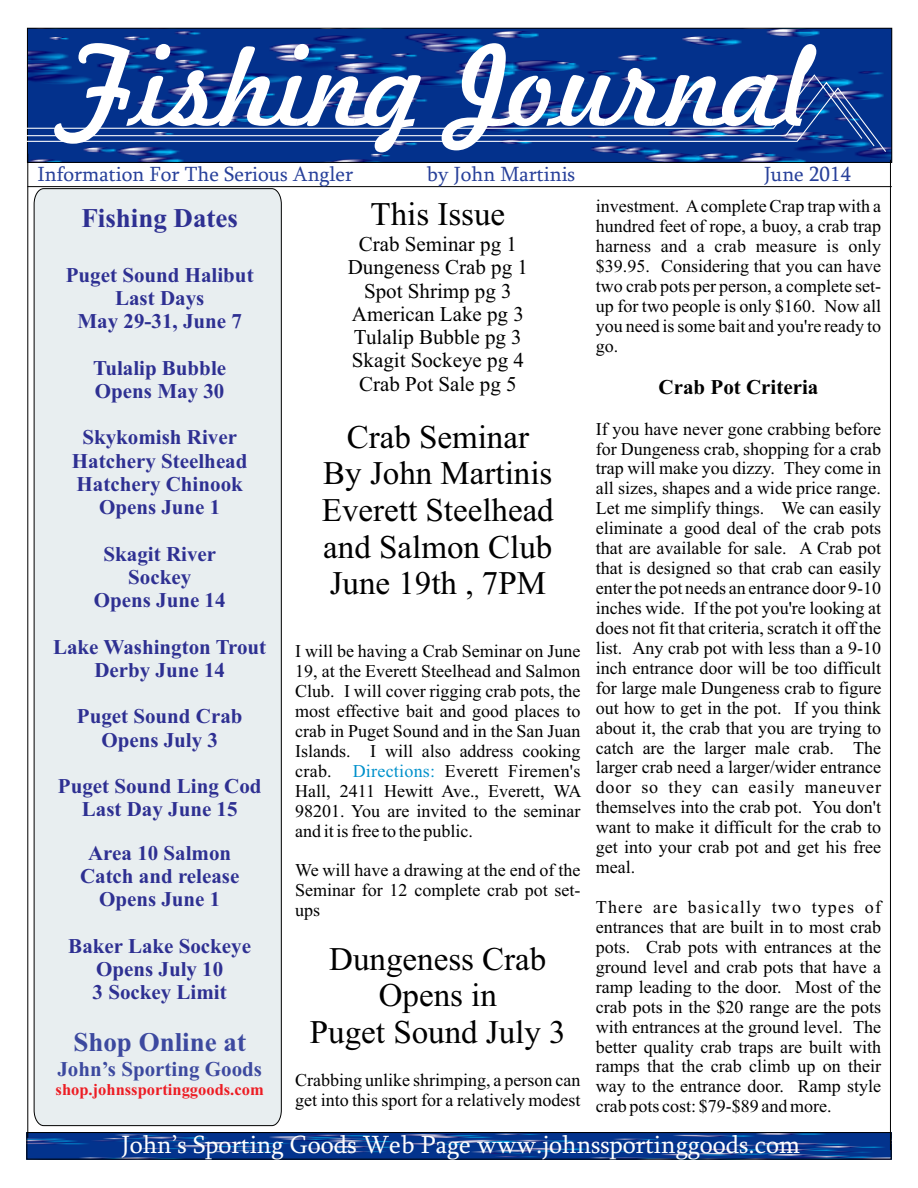
<style>
.page{position:relative;width:918px;height:1188px;background:#fff}
.page>*{position:absolute;margin:0;border:0;box-sizing:border-box;transform-origin:0 0}
.t1{font:33px/36.6px "Times New Roman";color:#000;text-align:center}
.t2{font:700 27px "Times New Roman";color:#2e3092}
.t3{font:700 27px "Times New Roman";color:#3c499f}
.t4{font:25.5px "Sylfaen";color:#fff}
.t5{font:700 21px/23.2px "Times New Roman";color:#2e3092;text-align:center}
.t6{font:21px/23.2px "Times New Roman";color:#000;text-align:center}
.t7{font:21px "Sylfaen";color:#27409a}
.t8{font:700 21px "Times New Roman";color:#3c499f}
.t9{font:700 21px "Times New Roman";color:#000}
.t10{font:18px/20px "Times New Roman";color:#000;text-align:justify}
.t11{font:18px "Times New Roman";letter-spacing:.015em;color:#0091cb}
.t12{font:700 16.5px "Times New Roman";color:#ed1d24}
</style>
<div class="page">
<svg style="left:27px;top:1132px;width:864px;height:27px;background:#0e3a8b"></svg>
<svg style="left:27px;top:28px;width:865px;height:135px;background:#0a3386"></svg>
<hr style="left:27px;top:186px;width:865px;height:1px;background:#000">
<hr style="left:890px;top:160px;width:1px;height:990px;background:#000">
<hr style="left:27px;top:154px;width:1px;height:984px;background:#000">
<svg style="left:26px;top:86px;width:861px;height:67px;background:#0b3990"></svg>
<svg style="left:26px;top:81px;width:850px;height:66px"></svg>
<svg style="left:26px;top:73px;width:837px;height:67px;background:#1a4495"></svg>
<svg style="left:54px;top:43px;width:762px;height:109px;fill:#03318c"></svg>
<div style="left:34px;top:188px;width:248px;height:938px;background:#e8eef0"></div>
<p class="t7" style="left:38px;top:165px;width:317px">Information For The Serious Angler</p>
<p class="t7" style="left:427px;top:165px;width:150px">by John Martinis</p>
<p class="t7" style="left:764px;top:165px;width:88px">June 2014</p>
<h2 class="t2" style="left:81px;top:209px;width:158px">Fishing Dates</h2>
<p class="t5" style="left:66px;top:265px;width:189px">Puget Sound Halibut<br>Last Days<br>May 29-31, June 7</p>
<p class="t5" style="left:93px;top:358px;width:134px;text-align:left">Tulalip Bubble<br>Opens May 30</p>
<p class="t5" style="left:72px;top:428px;width:177px">Skykomish River<br>Hatchery Steelhead<br>Hatchery Chinook<br>Opens June 1</p>
<p class="t5" style="left:94px;top:544px;width:133px">Skagit River<br>Sockey<br>Opens June 14</p>
<p class="t5" style="left:53px;top:637px;width:215px">Lake Washington Trout<br>Derby June 14</p>
<p class="t5" style="left:77px;top:707px;width:167px">Puget Sound Crab<br>Opens July 3</p>
<p class="t5" style="left:58px;top:777px;width:205px">Puget Sound Ling Cod<br>Last Day June 15</p>
<p class="t5" style="left:80px;top:843px;width:161px">Area 10 Salmon<br>Catch and release<br>Opens June 1</p>
<p class="t5" style="left:68px;top:936px;width:184px">Baker Lake Sockeye<br>Opens July 10<br>3 Sockey Limit</p>
<h2 class="t3" style="left:73px;top:1033px;width:174px">Shop Online at</h2>
<p class="t8" style="left:57px;top:1061px;width:206px">John’s Sporting Goods</p>
<p class="t12" style="left:56px;top:1084px;width:210px">shop.johnssportinggoods.com</p>
<h1 class="t1" style="left:371px;top:199px;width:136px">This Issue</h1>
<p class="t6" style="left:348px;top:235px;width:182px">Crab Seminar pg 1<br>Dungeness Crab pg 1<br>Spot Shrimp pg 3<br>American Lake pg 3<br>Tulalip Bubble pg 3<br>Skagit Sockeye pg 4<br>Crab Pot Sale pg 5</p>
<h1 class="t1" style="left:322px;top:422px;width:233px">Crab Seminar<br>By John Martinis<br>Everett Steelhead and Salmon Club<br>June 19th , 7PM</h1>
<p class="t10" style="left:295px;top:643px;width:287px">I will be having a Crab Seminar on June 19, at the Everett Steelhead and Salmon Club. I will cover rigging crab pots, the most effective bait and good places to crab in Puget Sound and in the San Juan Islands. I will also address cooking crab.</p>
<p class="t11" style="left:353px;top:764px;width:84px">Directions:</p>
<p class="t10" style="left:295px;top:782px;width:288px">Hall, 2411 Hewitt Ave., Everett, WA 98201. You are invited to the seminar and it is free to the public.</p>
<p class="t10" style="left:295px;top:862px;width:287px">We will have a drawing at the end of the Seminar for 12 complete crab pot set&shy;ups</p>
<h1 class="t1" style="left:310px;top:943px;width:257px">Dungeness Crab<br>Opens in<br>Puget Sound July 3</h1>
<p class="t10" style="left:295px;top:1072px;width:287px">Crabbing unlike shrimping, a person can get into this sport for a relatively modest</p>
<p class="t10" style="left:445px;top:763px;width:137px">Everett Firemen's</p>
<p class="t10" style="left:596px;top:198px;width:287px">investment. A complete Crap trap with a hundred feet of rope, a buoy, a crab trap harness and a crab measure is only $39.95. Considering that you can have two crab pots per person, a complete set&shy;up for two people is only $160. Now all you need is some bait and you're ready to go.</p>
<p class="t9" style="left:659px;top:380px;width:161px">Crab Pot Criteria</p>
<p class="t10" style="left:596px;top:420px;width:287px">If you have never gone crabbing before for Dungeness crab, shopping for a crab trap will make you dizzy. They come in all sizes, shapes and a wide price range.<br>Let me simplify things. We can easily eliminate a good deal of the crab pots that are available for sale. A Crab pot that is designed so that crab can easily enter the pot needs an entrance door 9-10 inches wide. If the pot you're looking at does not fit that criteria, scratch it off the list. Any crab pot with less than a 9-10 inch entrance door will be too difficult for large male Dungeness crab to figure out how to get in the pot. If you think about it, the crab that you are trying to catch are the larger male crab. The larger crab need a larger/wider entrance door so they can easily maneuver themselves into the crab pot. You don't want to make it difficult for the crab to get into your crab pot and get his free meal.</p>
<p class="t10" style="left:596px;top:899px;width:287px">There are basically two types of entrances that are built in to most crab pots. Crab pots with entrances at the ground level and crab pots that have a ramp leading to the door. Most of the crab pots in the $20 range are the pots with entrances at the ground level. The better quality crab traps are built with ramps that the crab climb up on their way to the entrance door. Ramp style crab pots cost: $79-$89 and more.</p>
<h3 class="t4" style="left:122px;top:1134px;width:680px">John’s Sporting Goods Web Page www.johnssportinggoods.com</h3>
</div>
